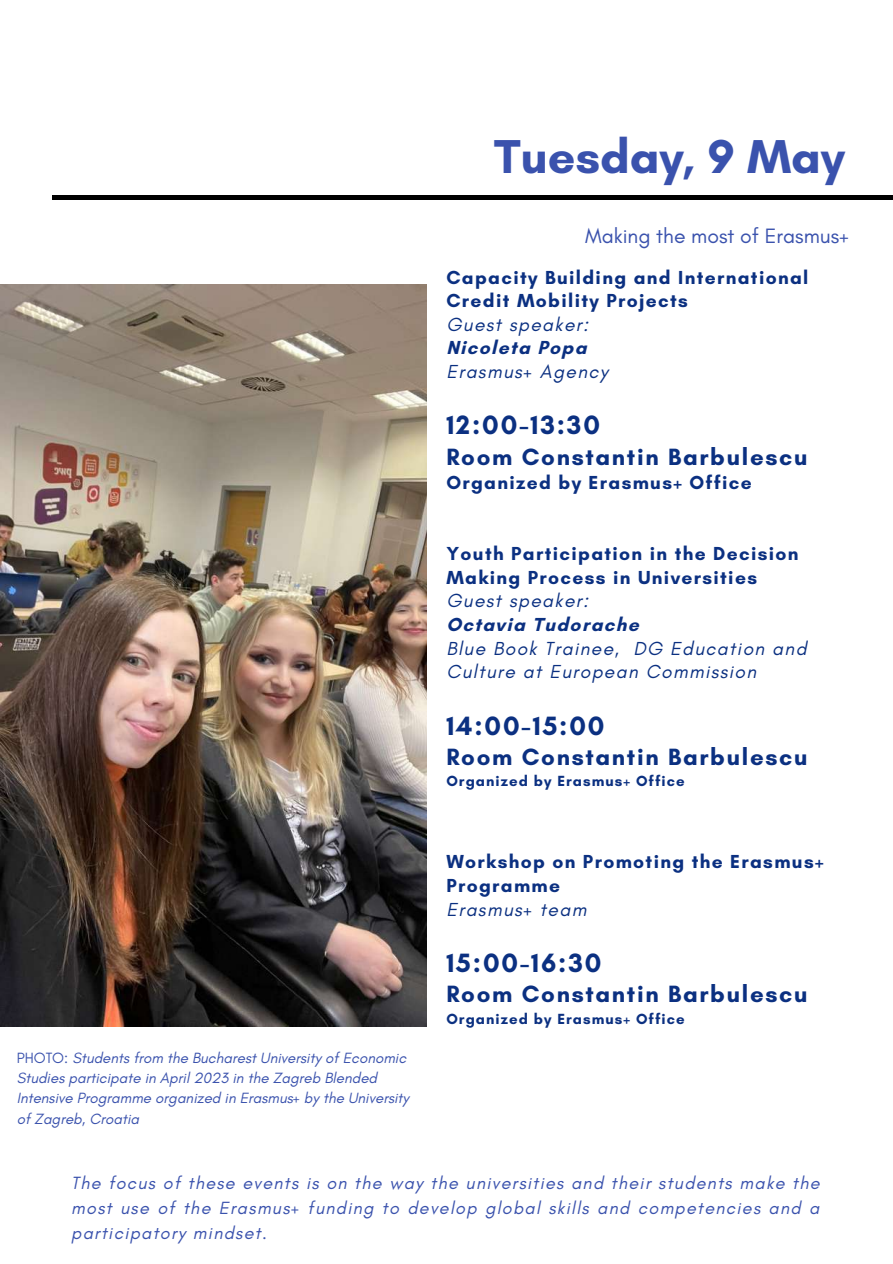
<style>
.page{position:relative;width:893px;height:1264px;background:#fff}
.page>*{position:absolute;margin:0;border:0;box-sizing:border-box;transform-origin:0 0}
.t1{font:700 48.45px "Glacial Indifference";color:#3a52ad}
.t2{font:700 27px "Glacial Indifference";letter-spacing:.07em;color:#0b3081}
.t3{font:700 24px "Glacial Indifference";letter-spacing:.07em;color:#0b3081}
.t4{font:21.15px "Glacial Indifference";color:#3a52ad}
.t5{font:700 19.2px/23.5px "Glacial Indifference";letter-spacing:.07em;color:#0b3081}
.t6{font:italic 19.2px/23.5px "Glacial Indifference";letter-spacing:.07em;color:#0b3081}
.t7{font:italic 18px/24.8px "Glacial Indifference";letter-spacing:.07em;color:#3a52ad;text-align:justify}
.t8{font:italic 15.15px/20.2px "Glacial Indifference";color:#3a52ad}
.t9{font:700 15px "Glacial Indifference";letter-spacing:.07em;color:#0b3081}
.s1{font-style:normal}
</style>
<div class="page">
<hr style="left:52px;top:196px;width:840px;height:3px;background:#000">
<img style="left:0;top:284px;width:426px;height:742px">
<h1 class="t1" style="left:494px;top:127px;width:352px">Tuesday, 9 May</h1>
<p class="t4" style="left:585px;top:223px;width:265px">Making the most of Erasmus+</p>
<p class="t5" style="left:446px;top:265px;width:363px">Capacity Building and International<br>Credit Mobility Projects</p>
<p class="t6" style="left:446px;top:312px;width:143px">Guest speaker:</p>
<p class="t5" style="left:446px;top:336px;width:142px">Nicoleta Popa</p>
<p class="t6" style="left:446px;top:359px;width:163px">Erasmus+ Agency</p>
<h2 class="t2" style="left:446px;top:408px;width:155px">12:00-13:30</h2>
<p class="t3" style="left:446px;top:442px;width:362px">Room Constantin Barbulescu</p>
<p class="t5" style="left:446px;top:471px;width:307px">Organized by Erasmus+ Office</p>
<p class="t5" style="left:446px;top:541px;width:354px">Youth Participation in the Decision<br>Making Process in Universities</p>
<p class="t6" style="left:446px;top:589px;width:143px">Guest speaker:</p>
<p class="t5" style="left:446px;top:612px;width:194px">Octavia Tudorache</p>
<p class="t6" style="left:446px;top:636px;width:362px">Blue Book Trainee, DG Education and<br>Culture at European Commission</p>
<h2 class="t2" style="left:446px;top:709px;width:160px">14:00-15:00</h2>
<p class="t3" style="left:446px;top:742px;width:362px">Room Constantin Barbulescu</p>
<p class="t9" style="left:446px;top:772px;width:240px">Organized by Erasmus+ Office</p>
<p class="t8" style="left:17px;top:1047px;width:394px"><span class="s1">PHOTO:</span> Students from the Bucharest University of Economic Studies participate in April 2023 in the Zagreb Blended Intensive Programme organized in Erasmus+ by the University of Zagreb, Croatia</p>
<p class="t5" style="left:446px;top:849px;width:378px">Workshop on Promoting the Erasmus+<br>Programme</p>
<p class="t6" style="left:446px;top:897px;width:141px">Erasmus+ team</p>
<h2 class="t2" style="left:446px;top:946px;width:157px">15:00-16:30</h2>
<p class="t3" style="left:446px;top:979px;width:362px">Room Constantin Barbulescu</p>
<p class="t9" style="left:446px;top:1009px;width:240px">Organized by Erasmus+ Office</p>
<p class="t7" style="left:71px;top:1170px;width:750px">The focus of these events is on the way the universities and their students make the most use of the Erasmus+ funding to develop global skills and competencies and a participatory mindset.</p>
</div>
